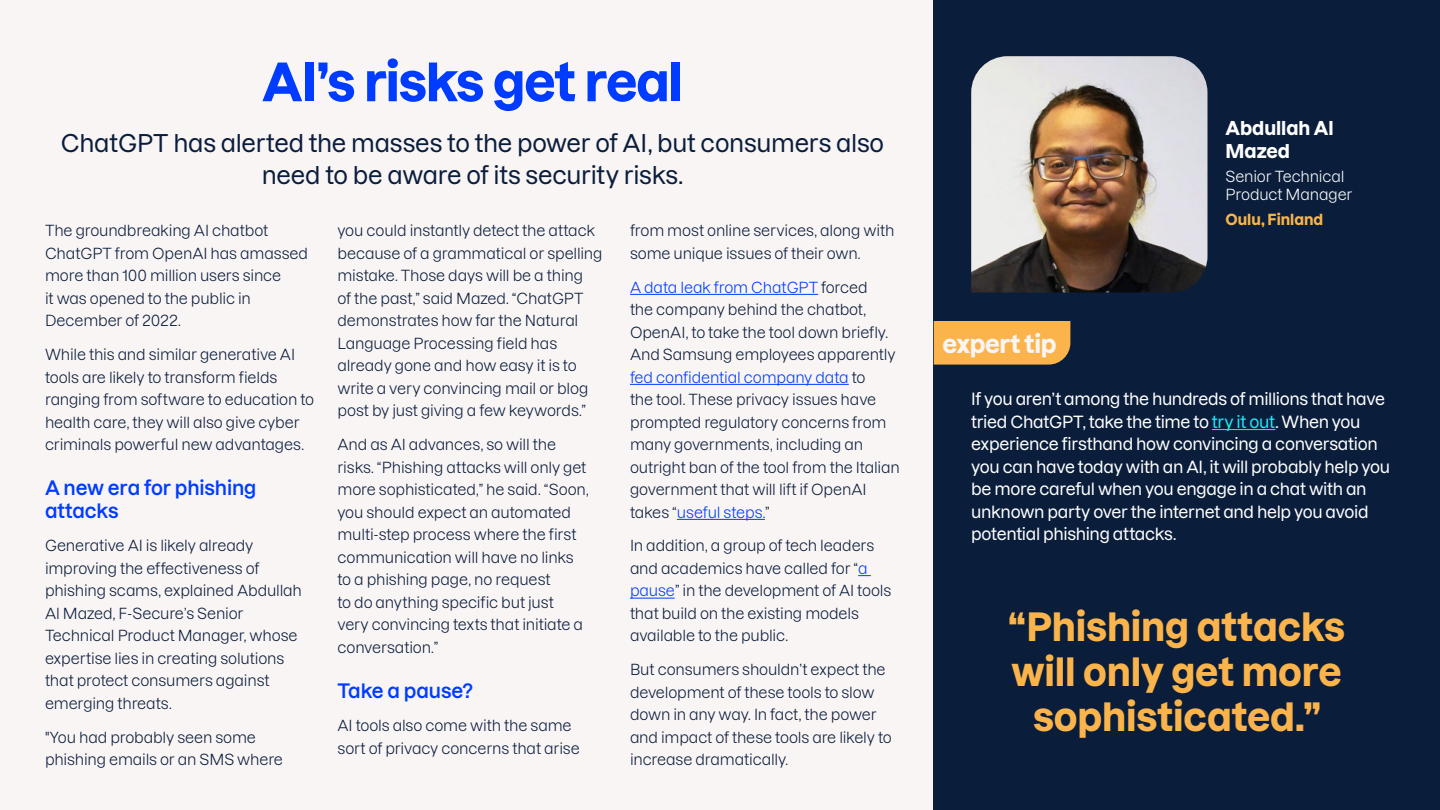
<style>
.page{position:relative;width:1440px;height:810px;background:#faf5f5}
.page>*{position:absolute;margin:0;border:0;box-sizing:border-box;transform-origin:0 0}
.t1{font:700 51.75px "Dazzed";letter-spacing:-.025em;color:#003cff}
.t2{font:700 38.25px/45px "Dazzed";letter-spacing:-.005em;color:#fab44b;text-align:center}
.t3{font:700 24.38px "Dazzed";letter-spacing:-.015em;color:#faf5f5}
.t4{font:500 24px/32.2px "Dazzed";letter-spacing:-.01em;color:#0a1e3c;text-align:center}
.t5{font:600 19.5px/22.5px "Dazzed";letter-spacing:-.01em;color:#003cff}
.t6{font:700 18.75px/22.5px "Dazzed";color:#fff}
.t7{font:500 16.5px/22.5px "Dazzed";letter-spacing:-.02em;color:#fff}
.t8{font:15px/22.5px "Dazzed";letter-spacing:-.01em;color:#0a1e3c}
.t9{font:15px/18px "Dazzed";letter-spacing:-.015em;color:#fff}
.t10{font:700 15px "Dazzed";color:#fab44b}
.s1{color:#003cff}
.s2{color:#1ee6fa}
</style>
<div class="page">
<div style="left:934px;top:0;width:506px;height:810px;background:#0a1e3c"></div>
<hr style="left:630px;top:294px;width:188px;height:1px;background:#003cff">
<hr style="left:630px;top:384px;width:219px;height:1px;background:#003cff">
<hr style="left:677px;top:519px;width:88px;height:1px;background:#003cff">
<svg style="left:858px;top:575px;width:13px;height:1px"></svg>
<hr style="left:630px;top:598px;width:45px;height:1px;background:#003cff">
<img style="left:971px;top:56px;width:237px;height:236px">
<hr style="left:1212px;top:429px;width:63px;height:1px;background:#1ee6fa">
<div style="left:934px;top:321px;width:136px;height:44px;background:#fab44b"></div>
<h1 class="t1" style="left:262px;top:41px;width:422px">AI’s risks get real</h1>
<h3 class="t4" style="left:61px;top:124px;width:825px">ChatGPT has alerted the masses to the power of AI, but consumers also need to be aware of its security risks.</h3>
<p class="t8" style="left:45px;top:218px;width:265px">The groundbreaking AI chatbot<br>ChatGPT from OpenAI has amassed more than 100 million users since<br>it was opened to the public in<br>December of 2022.</p>
<p class="t8" style="left:45px;top:342px;width:271px">While this and similar generative AI tools are likely to transform fields ranging from software to education to health care, they will also give cyber criminals powerful new advantages.</p>
<h3 class="t5" style="left:45px;top:474px;width:213px">A new era for phishing attacks</h3>
<p class="t8" style="left:45px;top:533px;width:258px">Generative AI is likely already improving the effectiveness of phishing scams, explained Abdullah<br>Al Mazed, F-Secure’s Senior<br>Technical Product Manager, whose expertise lies in creating solutions that protect consumers against emerging threats.</p>
<p class="t8" style="left:45px;top:724px;width:240px">"You had probably seen some phishing emails or an SMS where</p>
<p class="t8" style="left:338px;top:218px;width:267px">you could instantly detect the attack because of a grammatical or spelling mistake. Those days will be a thing<br>of the past,” said Mazed. “ChatGPT demonstrates how far the Natural Language Processing field has already gone and how easy it is to write a very convincing mail or blog post by just giving a few keywords.”</p>
<p class="t8" style="left:338px;top:432px;width:253px">And as AI advances, so will the risks. “Phishing attacks will only get more sophisticated,” he said. “Soon, you should expect an automated multi-step process where the first communication will have no links to a phishing page, no request<br>to do anything specific but just<br>very convincing texts that initiate a conversation.”</p>
<h3 class="t5" style="left:338px;top:677px;width:137px">Take a pause?</h3>
<p class="t8" style="left:338px;top:713px;width:244px">AI tools also come with the same sort of privacy concerns that arise</p>
<p class="t8" style="left:630px;top:218px;width:266px">from most online services, along with some unique issues of their own.</p>
<p class="t8" style="left:630px;top:274px;width:271px"><span class="s1">A data leak from ChatGPT</span> forced<br>the company behind the chatbot, OpenAI, to take the tool down briefly.<br>And Samsung employees apparently <span class="s1">fed confidential company data</span> to<br>the tool. These privacy issues have prompted regulatory concerns from many governments, including an outright ban of the tool from the Italian government that will lift if OpenAI takes “<span class="s1">useful steps.</span>”</p>
<p class="t8" style="left:630px;top:533px;width:263px">In addition, a group of tech leaders and academics have called for “<span class="s1">a pause</span>” in the development of AI tools that build on the existing models available to the public.</p>
<p class="t8" style="left:630px;top:657px;width:263px">But consumers shouldn’t expect the development of these tools to slow down in any way. In fact, the power and impact of these tools are likely to increase dramatically.</p>
<h3 class="t3" style="left:942px;top:324px;width:116px">expert tip</h3>
<p class="t6" style="left:1226px;top:115px;width:110px">Abdullah Al<br>Mazed</p>
<p class="t9" style="left:1226px;top:166px;width:129px">Senior Technical<br>Product Manager</p>
<p class="t10" style="left:1226px;top:207px;width:99px">Oulu, Finland</p>
<p class="t7" style="left:971px;top:386px;width:421px">If you aren’t among the hundreds of millions that have tried ChatGPT, take the time to <span class="s2">try it out</span>. When you experience firsthand how convincing a conversation you can have today with an AI, it will probably help you be more careful when you engage in a chat with an unknown party over the internet and help you avoid potential phishing attacks.</p>
<h2 class="t2" style="left:1008px;top:601px;width:338px">“Phishing attacks will only get more sophisticated.”</h2>
</div>
